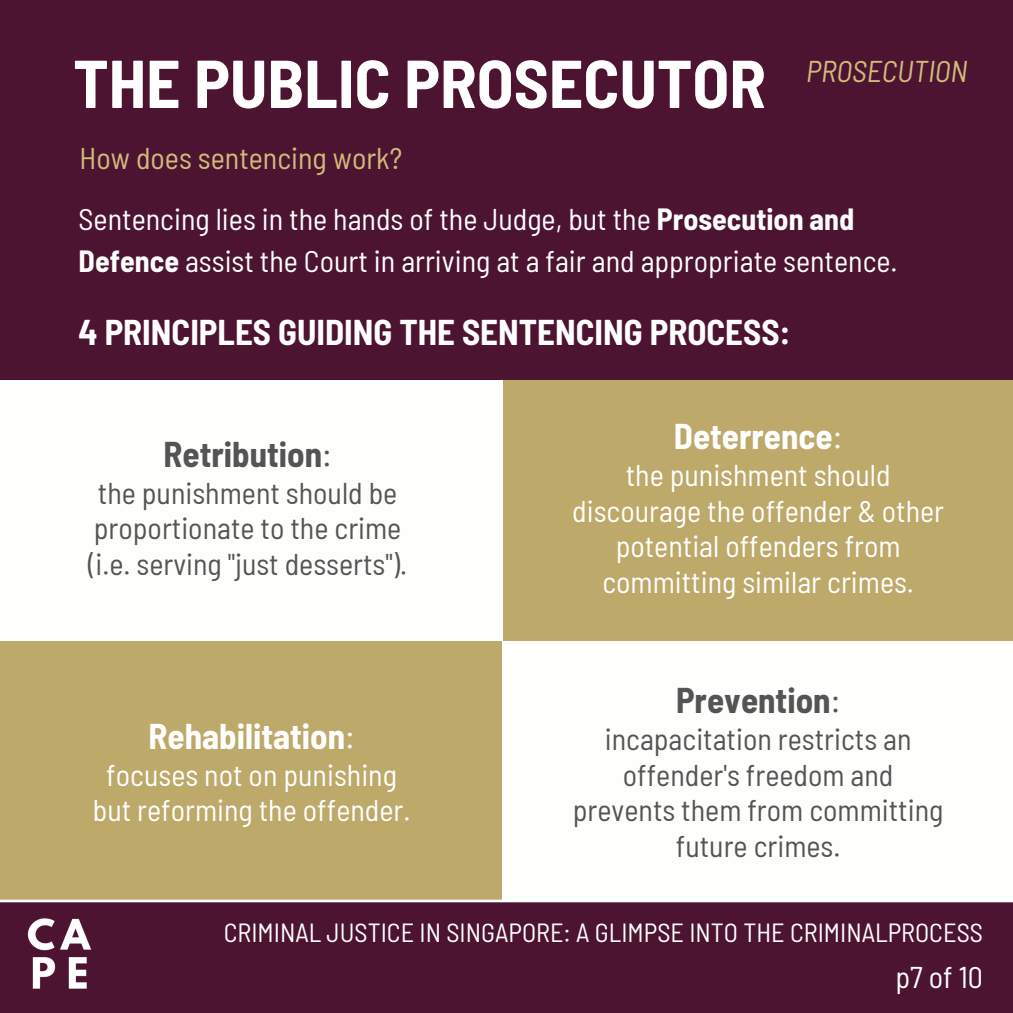
<style>
.page{position:relative;width:1013px;height:1013px;background:#fff}
.page>*{position:absolute;margin:0;border:0;box-sizing:border-box;transform-origin:0 0}
.t1{font:700 semi-condensed 67.5px "Barlow";color:#fff}
.t2{font:700 semi-condensed 35px "Barlow";color:#fff}
.t3{font:700 semi-condensed 35px "Barlow";color:#545454}
.t4{font:semi-condensed 30px/35.6px "Barlow";color:#fff;text-align:center}
.t5{font:semi-condensed 30px/35.6px "Barlow";color:#545454;text-align:center}
.t6{font:semi-condensed 30px "Barlow";color:#d1bc7b}
.t7{font:italic semi-condensed 30px "Barlow";color:#d1bc7b}
.t8{font:semi-condensed 26.25px "Barlow";color:#fff}
.s1{font-weight:700}
.s2{font-weight:400}
</style>
<div class="page">
<div style="left:0;top:0;width:1012px;height:1012px;background:#4d1432"></div>
<img style="left:27px;top:918px;width:65px;height:71px">
<div style="left:0;top:640px;width:503px;height:261px;background:#bda96a"></div>
<div style="left:502px;top:640px;width:510px;height:261px;background:#fefefd"></div>
<svg style="left:0;top:899px;width:1012px;height:3px"></svg>
<div style="left:0;top:380px;width:503px;height:261px;background:#fefefd"></div>
<div style="left:503px;top:380px;width:509px;height:261px;background:#bda96a"></div>
<h1 class="t1" style="left:73px;top:40px;width:694px">THE PUBLIC PROSECUTOR</h1>
<p class="t6" style="left:80px;top:139px;width:324px">How does sentencing work?</p>
<p class="t7" style="left:806px;top:52px;width:163px">PROSECUTION</p>
<p class="t4" style="left:79px;top:198px;width:820px;line-height:41.2px;text-align:left">Sentencing lies in the hands of the Judge, but the <span class="s1">Prosecution and<br>Defence</span> assist the Court in arriving at a fair and appropriate sentence.</p>
<p class="t2" style="left:79px;top:310px;width:713px">4 PRINCIPLES GUIDING THE SENTENCING PROCESS:</p>
<p class="t3" style="left:163px;top:432px;width:170px">Retribution<span class="s2">:</span></p>
<p class="t5" style="left:88px;top:474px;width:320px">the punishment should be proportionate to the crime (i.e. serving "just desserts").</p>
<p class="t2" style="left:148px;top:714px;width:208px">Rehabilitation<span class="s2">:</span></p>
<p class="t4" style="left:93px;top:755px;width:319px">focuses not on punishing but reforming the offender.</p>
<p class="t2" style="left:674px;top:414px;width:170px">Deterrence<span class="s2">:</span></p>
<p class="t4" style="left:572px;top:456px;width:373px">the punishment should discourage the offender &amp; other potential offenders from committing similar crimes.</p>
<p class="t3" style="left:676px;top:678px;width:166px">Prevention<span class="s2">:</span></p>
<p class="t5" style="left:573px;top:720px;width:372px">incapacitation restricts an offender's freedom and prevents them from committing future crimes.</p>
<p class="t8" style="left:224px;top:915px;width:760px">CRIMINAL JUSTICE IN SINGAPORE: A GLIMPSE INTO THE CRIMINALPROCESS</p>
<p class="t4" style="left:895px;top:958px;width:89px">p7 of 10</p>
</div>
